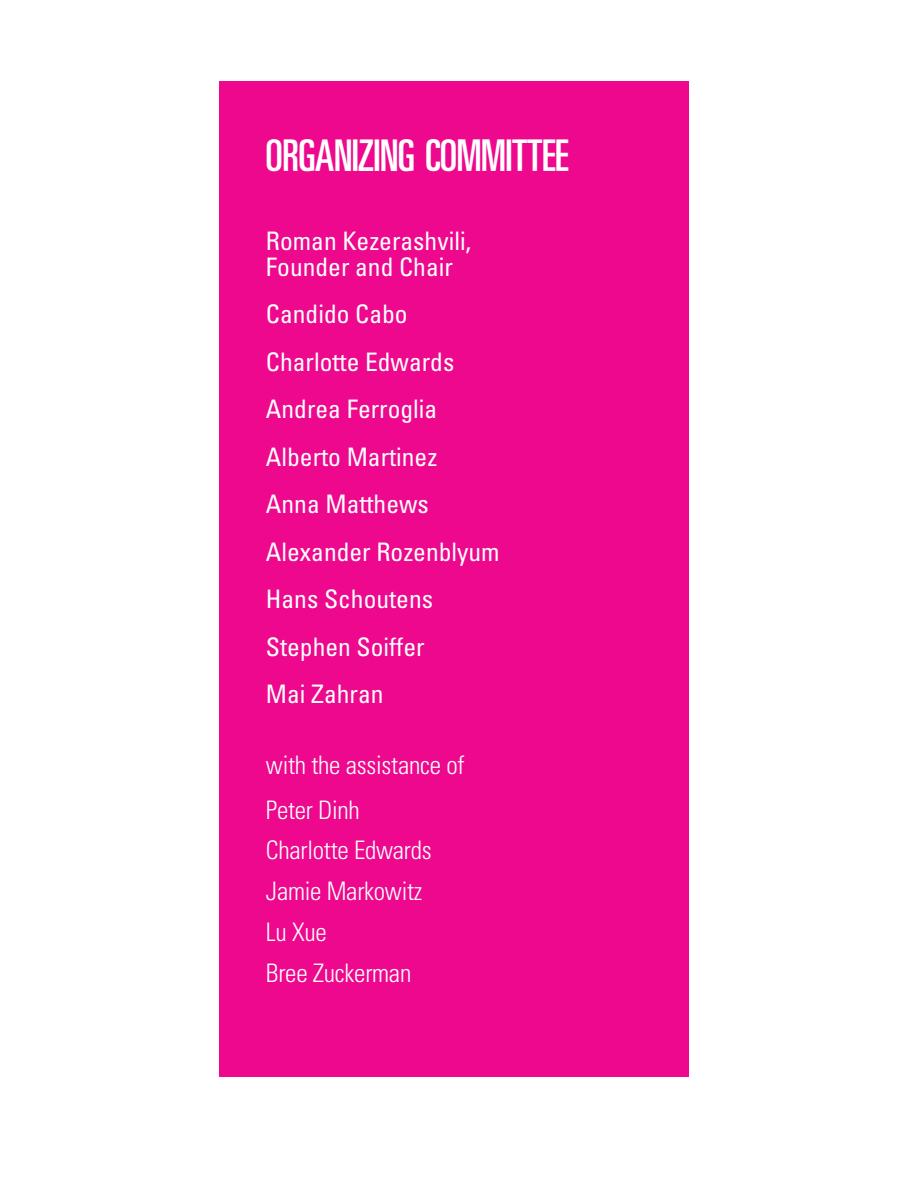
<style>
.page{position:relative;width:918px;height:1188px;background:#fff}
.page>*{position:absolute;margin:0;border:0;box-sizing:border-box;transform-origin:0 0}
.t1{font:45px "Univers Ultra Condensed BQ";color:#fff}
.t2{font:condensed 25.5px/47.5px "Univers";color:#fff}
.t3{font:300 condensed 25.5px/40.8px "Univers";letter-spacing:-.01em;color:#fff}
</style>
<div class="page">
<div style="left:219px;top:81px;width:469px;height:996px;background:#ed088d"></div>
<h1 class="t1" style="left:266px;top:131px;width:304px">ORGANIZING COMMITTEE</h1>
<p class="t2" style="left:266px;top:228px;width:207px;line-height:25.5px">Roman Kezerashvili,<br>Founder and Chair</p>
<p class="t2" style="left:266px;top:290px;width:235px">Candido Cabo<br>Charlotte Edwards<br>Andrea Ferroglia<br>Alberto Martinez<br>Anna Matthews<br>Alexander Rozenblyum<br>Hans Schoutens<br>Stephen Soiffer<br>Mai Zahran</p>
<h2 class="t3" style="left:266px;top:743px;width:200px;line-height:44.2px">with the assistance of<br>Peter Dinh</h2>
<h2 class="t3" style="left:266px;top:830px;width:167px">Charlotte Edwards<br>Jamie Markowitz<br>Lu Xue<br>Bree Zuckerman</h2>
</div>
